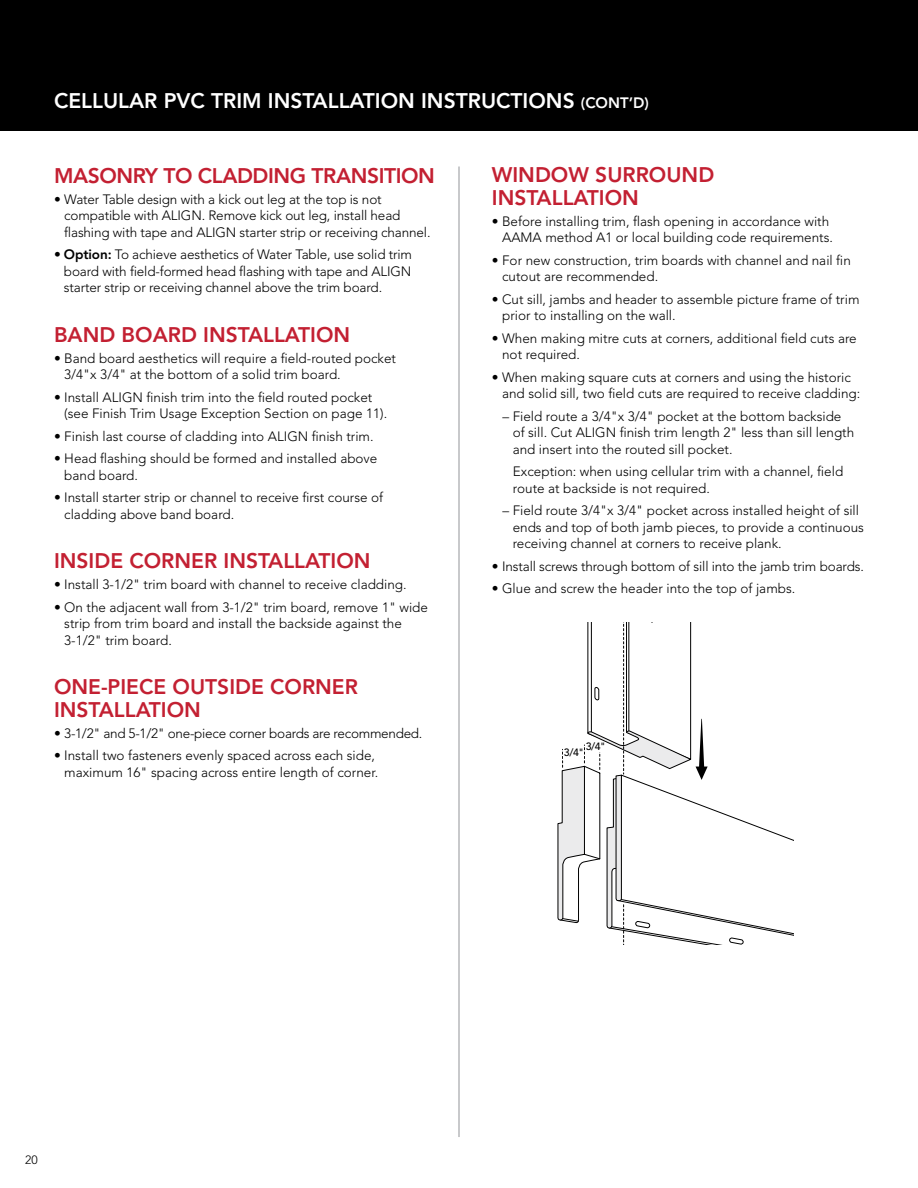
<style>
.page{position:relative;width:918px;height:1188px;background:#fff}
.page>*{position:absolute;margin:0;border:0;box-sizing:border-box;transform-origin:0 0}
.t1{font:800 21px/22.5px "Avenir LT Std";color:#c32032}
.t2{font:800 21px "Avenir LT Std";color:#fff}
.t3{font:800 21px "Avenir LT Std";letter-spacing:-.02em;color:#c32032}
.t4{font:300 13.5px/16.5px "Avenir LT Std";color:#000}
.t5{font:300 13.5px "Avenir LT Std";letter-spacing:-.02em;color:#000}
.t6{font:300 12px "Avenir LT Std";color:#000}
.t7{font:500 10.5px "Avenir LT Pro";color:#000}
.t8{font:7.8px "Helvetica";color:#000}
.s1{font-size:15px}
.s2{font-weight:800}
</style>
<div class="page">
<div style="left:0;top:0;width:918px;height:130px;background:#000"></div>
<hr style="left:459px;top:167px;width:1px;height:970px;background:#939598">
<svg style="left:558px;top:623px;width:236px;height:321px"></svg>
<div style="left:564px;top:748px;width:20px;height:11px;background:#fff"></div>
<div style="left:586px;top:742px;width:20px;height:9px;background:#fff"></div>
<div style="left:585px;top:751px;width:14px;height:11px;background:#fff"></div>
<h1 class="t2" style="left:54px;top:89px;width:596px">CELLULAR PVC TRIM INSTALLATION INSTRUCTIONS <span class="s1">(CONT’D)</span></h1>
<h1 class="t3" style="left:54px;top:163px;width:382px">MASONRY TO CLADDING TRANSITION</h1>
<p class="t4" style="left:64px;top:191px;width:368px;text-indent:-10px">• Water Table design with a kick out leg at the top is not compatible with ALIGN. Remove kick out leg, install head flashing with tape and ALIGN starter strip or receiving channel.</p>
<p class="t4" style="left:64px;top:247px;width:350px;text-align:justify;text-indent:-10px">• <span class="s2">Option:</span> To achieve aesthetics of Water Table, use solid trim board with field-formed head flashing with tape and ALIGN starter strip or receiving channel above the trim board.</p>
<h1 class="t1" style="left:54px;top:323px;width:298px">BAND BOARD INSTALLATION</h1>
<p class="t4" style="left:64px;top:350px;width:333px;text-indent:-10px">• Band board aesthetics will require a field-routed pocket<br>3/4"x 3/4" at the bottom of a solid trim board.</p>
<p class="t4" style="left:64px;top:389px;width:324px;text-indent:-10px">• Install ALIGN finish trim into the field routed pocket (see Finish Trim Usage Exception Section on page 11).</p>
<p class="t4" style="left:54px;top:428px;width:321px">• Finish last course of cladding into ALIGN finish trim.</p>
<p class="t4" style="left:64px;top:451px;width:315px;text-indent:-10px">• Head flashing should be formed and installed above band board.</p>
<p class="t4" style="left:64px;top:490px;width:320px;text-indent:-10px">• Install starter strip or channel to receive first course of cladding above band board.</p>
<h1 class="t1" style="left:54px;top:550px;width:318px">INSIDE CORNER INSTALLATION</h1>
<p class="t4" style="left:54px;top:577px;width:354px">• Install 3-1/2" trim board with channel to receive cladding.</p>
<p class="t4" style="left:64px;top:599px;width:365px;text-indent:-10px">• On the adjacent wall from 3-1/2" trim board, remove 1" wide strip from trim board and install the backside against the<br>3-1/2" trim board.</p>
<h1 class="t1" style="left:54px;top:676px;width:306px">ONE-PIECE OUTSIDE CORNER<br>INSTALLATION</h1>
<p class="t5" style="left:54px;top:725px;width:370px">• 3-1/2" and 5-1/2" one-piece corner boards are recommended.</p>
<p class="t4" style="left:54px;top:748px;width:326px;text-align:right">• Install two fasteners evenly spaced across each side, maximum 16" spacing across entire length of corner.</p>
<h1 class="t1" style="left:492px;top:164px;width:224px">WINDOW SURROUND<br>INSTALLATION</h1>
<p class="t4" style="left:492px;top:213px;width:343px;text-align:right">• Before installing trim, flash opening in accordance with<br>AAMA method A1 or local building code requirements.</p>
<p class="t4" style="left:502px;top:252px;width:350px;text-indent:-10px">• For new construction, trim boards with channel and nail fin cutout are recommended.</p>
<p class="t4" style="left:502px;top:291px;width:359px;text-indent:-10px">• Cut sill, jambs and header to assemble picture frame of trim prior to installing on the wall.</p>
<p class="t4" style="left:502px;top:330px;width:356px;text-indent:-10px">• When making mitre cuts at corners, additional field cuts are not required.</p>
<p class="t4" style="left:502px;top:369px;width:360px;text-indent:-10px">• When making square cuts at corners and using the historic and solid sill, two field cuts are required to receive cladding:</p>
<p class="t4" style="left:513px;top:408px;width:343px;text-indent:-10px">– Field route a 3/4"x 3/4" pocket at the bottom backside of sill. Cut ALIGN finish trim length 2" less than sill length and insert into the routed sill pocket.</p>
<p class="t4" style="left:513px;top:464px;width:332px">Exception: when using cellular trim with a channel, field route at backside is not required.</p>
<p class="t4" style="left:513px;top:503px;width:353px;text-indent:-10px">– Field route 3/4"x 3/4" pocket across installed height of sill ends and top of both jamb pieces, to provide a continuous receiving channel at corners to receive plank.</p>
<p class="t4" style="left:492px;top:558px;width:374px">• Install screws through bottom of sill into the jamb trim boards.</p>
<p class="t4" style="left:492px;top:581px;width:305px">• Glue and screw the header into the top of jambs.</p>
<p class="t7" style="left:586px;top:740px;width:21px">3/4"</p>
<p class="t7" style="left:564px;top:746px;width:21px">3/4"</p>
<p class="t8" style="left:568px;top:749px;width:32px">3/4” 3/4”</p>
<p class="t6" style="left:25px;top:1153px;width:14px">20</p>
</div>
